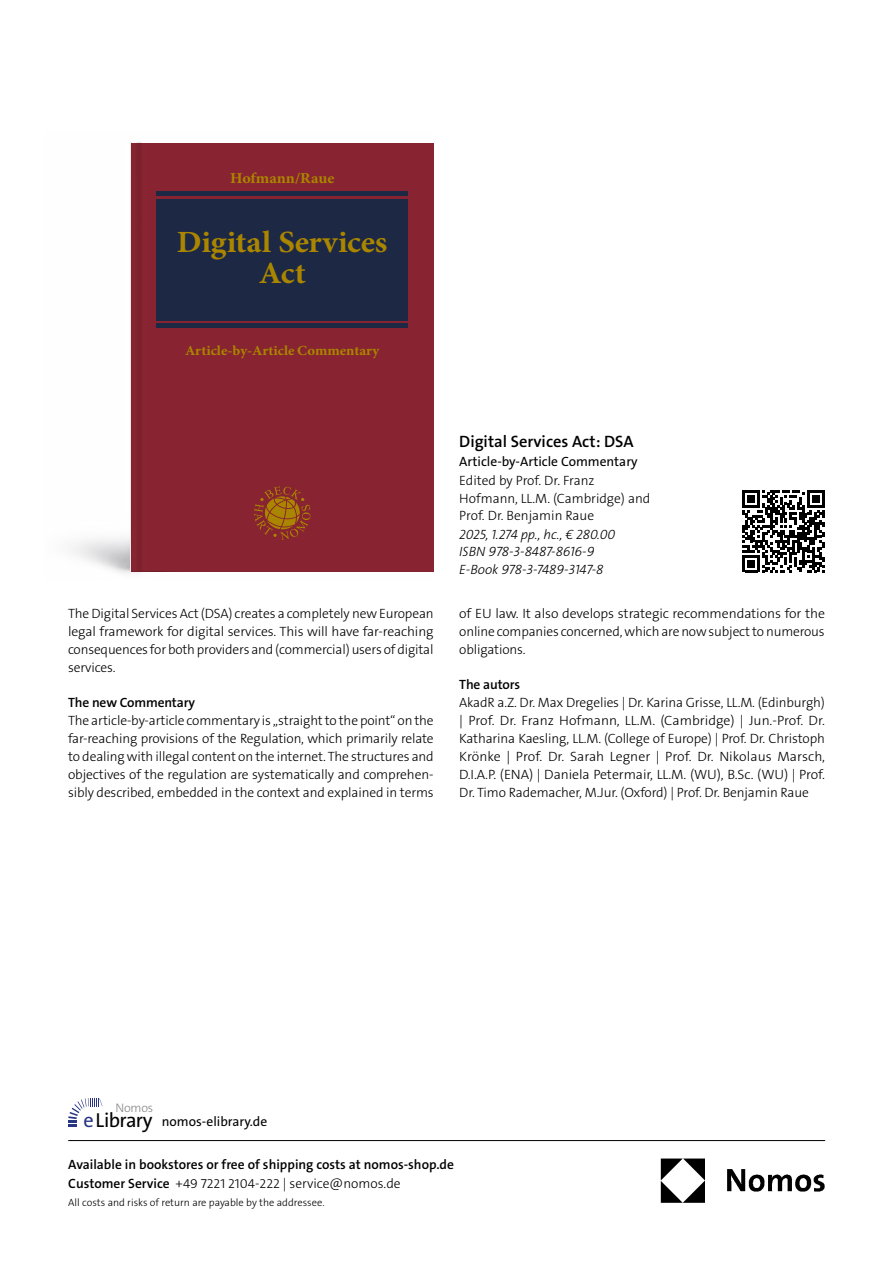
<style>
.page{position:relative;width:893px;height:1263px;background:#fff}
.page>*{position:absolute;margin:0;border:0;box-sizing:border-box;transform-origin:0 0}
.t1{font:700 30.9px/30.9px "Minion Pro";letter-spacing:-.005em;color:#ab8700;text-align:center;scale:1.06 1}
.t2{font:20.4px "The Sans Os F";letter-spacing:-.03em;color:#000}
.t3{font:600 16.5px "The Sans Os F";color:#000}
.t4{font:700 15.15px "Minion Pro";color:#ab8700;scale:1.06 1}
.t5{font:700 13.8px "Minion Pro";color:#ab8700;scale:1.06 1}
.t6{font:300 13.5px/18px "The Sans Os F";letter-spacing:-.01em;color:#000;text-align:justify}
.t7{font:600 13.5px/19.5px "The Sans C5";color:#000}
.t8{font:italic 300 13.5px/17.2px "The Sans Os F";color:#000}
.t9{font:13.5px "The Sans Os F";color:#000}
.t10{font:600 13.5px "The Sans Os F";letter-spacing:-.01em;color:#000}
.t11{font:13.5px "The Sans C5";color:#000}
.t12{font:300 12.45px "The Sans Os F";letter-spacing:-.02em;color:#878787}
.t13{font:300 10.5px "The Sans Os F";color:#000}
.s1{color:#283583}
.s2{font-weight:300}
</style>
<div class="page">
<img style="left:71px;top:142px;width:71px;height:432px">
<div style="left:131px;top:143px;width:303px;height:429px;background:#892532"></div>
<hr style="left:156px;top:323px;width:252px;height:4px;background:#1e2945">
<div style="left:156px;top:199px;width:252px;height:121px;background:#1e2945"></div>
<hr style="left:156px;top:192px;width:252px;height:4px;background:#1e2945">
<svg style="left:254px;top:486px;width:57px;height:54px"></svg>
<img style="left:660px;top:1158px;width:165px;height:45px">
<hr style="left:68px;top:1140px;width:757px;height:1px;background:#000">
<svg style="left:68px;top:1098px;width:34px;height:29px"></svg>
<svg style="left:742px;top:490px;width:82px;height:82px"></svg>
<p class="t4" style="left:230px;top:167px;width:100px">Hofmann/Raue</p>
<h1 class="t1" style="left:177px;top:227px;width:200px">Digital Services<br>Act</h1>
<p class="t5" style="left:185px;top:341px;width:185px">Article-by-Article Commentary</p>
<p class="t6" style="left:68px;top:605px;width:367px">The Digital Services Act (DSA) creates a completely new European legal framework for digital services. This will have far-reaching consequences for both providers and (commercial) users of digital services.</p>
<p class="t10" style="left:68px;top:694px;width:129px">The new Commentary</p>
<p class="t6" style="left:68px;top:712px;width:367px">The article-by-article commentary is „straight to the point“ on the far-reaching provisions of the Regulation, which primarily relate to dealing with illegal content on the internet. The structures and objectives of the regulation are systematically and comprehen&shy;sibly described, embedded in the context and explained in terms</p>
<p class="t3" style="left:459px;top:430px;width:176px">Digital Services Act: DSA</p>
<p class="t9" style="left:459px;top:456px;width:180px">Article-by-Article Commentary</p>
<p class="t6" style="left:459px;top:472px;width:193px;line-height:17.2px;text-align:left">Edited by Prof. Dr. Franz<br>Hofmann, LL.M. (Cambridge) and<br>Prof. Dr. Benjamin Raue</p>
<p class="t8" style="left:459px;top:526px;width:157px">2025, 1.274 pp., hc., € 280.00<br>ISBN 978-3-8487-8616-9<br>E-Book 978-3-7489-3147-8</p>
<p class="t6" style="left:459px;top:605px;width:367px">of EU law. It also develops strategic recommendations for the online companies concerned, which are now subject to numerous obligations.</p>
<p class="t10" style="left:459px;top:676px;width:62px">The autors</p>
<p class="t6" style="left:459px;top:694px;width:367px">AkadR a.Z. Dr. Max Dregelies | Dr. Karina Grisse, LL.M. (Edinburgh) | Prof. Dr. Franz Hofmann, LL.M. (Cambridge) | Jun.-Prof. Dr.<br>Katharina Kaesling, LL.M. (College of Europe) | Prof. Dr. Christoph Krönke | Prof. Dr. Sarah Legner | Prof. Dr. Nikolaus Marsch, D.I.A.P. (ENA) | Daniela Petermair, LL.M. (WU), B.Sc. (WU) | Prof.<br>Dr. Timo Rademacher, M.Jur. (Oxford) | Prof. Dr. Benjamin Raue</p>
<p class="t12" style="left:115px;top:1099px;width:39px">Nomos</p>
<h2 class="t2" style="left:83px;top:1112px;width:71px"><span class="s1">e</span>Library</h2>
<p class="t11" style="left:162px;top:1112px;width:107px">nomos-elibrary.de</p>
<p class="t7" style="left:68px;top:1154px;width:387px">Available in bookstores or free of shipping costs at nomos-shop.de<br>Customer Service <span class="s2">+49 7221 2104-222 | service@nomos.de</span></p>
<p class="t13" style="left:68px;top:1196px;width:258px">All costs and risks of return are payable by the addressee.</p>
</div>
